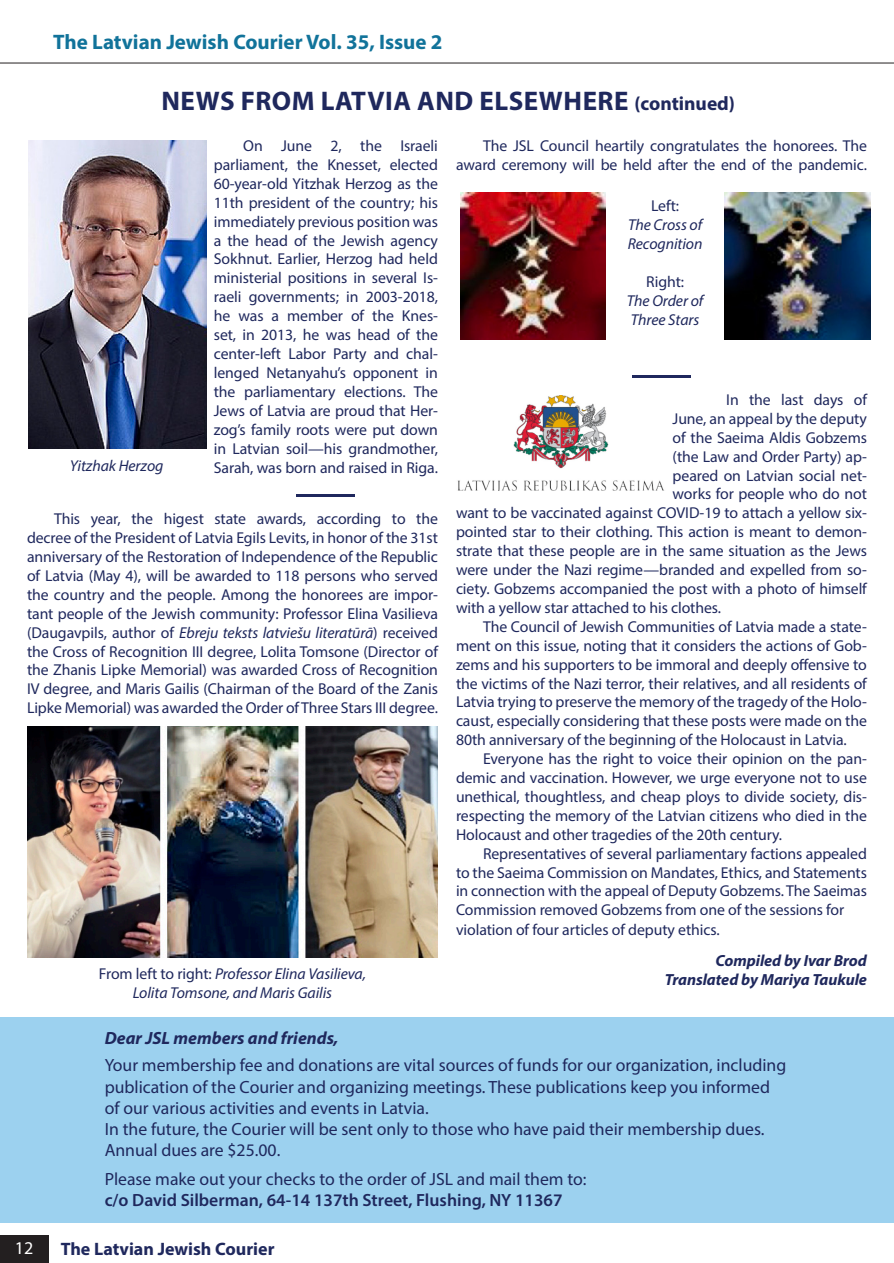
<style>
.page{position:relative;width:894px;height:1263px;background:#fff}
.page>*{position:absolute;margin:0;border:0;box-sizing:border-box;transform-origin:0 0}
.title_thing{font:700 27px "Myriad Pro";letter-spacing:.02em;color:#1f285d}
.title_thing-2{font:700 27px "Myriad Pro";letter-spacing:.02em;color:#1f285d;scale:2.3 1}
.t1{font:700 21px "Myriad Pro";color:#11739a}
.t2{font:700 18px "Myriad Pro";color:#1f285d}
.t3{font:18px "Myriad Pro";color:#fff}
.t4{font:17.7px "Myriad Pro";color:#1f285d}
.t5{font:600 17.7px "Myriad Pro";color:#1f285d}
.t6{font:italic 700 17.7px "Myriad Pro";color:#1f285d}
.t7{font:italic 700 16.2px "Myriad Pro";letter-spacing:-.005em;color:#1f285d}
.t8{font:15.75px/18.9px "Myriad Pro";letter-spacing:-.005em;color:#1f285d;text-align:justify}
.t9{font:italic 15.75px/18.9px "Myriad Pro";letter-spacing:-.005em;color:#1f285d}
.s1{font-size:19.5px}
.s2{font-style:italic}
.s3{font-style:normal}
</style>
<div class="page">
<div style="left:0;top:1236px;width:48px;height:27px;background:#231f20"></div>
<hr style="left:0;top:63px;width:893px;height:1px;background:#231f20">
<div style="left:0;top:1017px;width:893px;height:205px;background:#9cd1ef"></div>
<img style="left:460px;top:192px;width:145px;height:147px">
<img style="left:724px;top:192px;width:145px;height:147px">
<img style="left:27px;top:726px;width:411px;height:232px">
<img style="left:28px;top:141px;width:178px;height:308px">
<img style="left:457px;top:395px;width:207px;height:95px">
<h2 class="t1" style="left:53px;top:29px;width:390px">The Latvian Jewish Courier Vol. 35, Issue 2</h2>
<p class="title_thing" style="left:161px;top:83px;width:575px">NEWS FROM LATVIA AND ELSEWHERE <span class="s1">(continued)</span></p>
<p class="t8" style="left:243px;top:136px;width:196px">On June 2, the Israeli</p>
<p class="t8" style="left:214px;top:155px;width:225px">parliament, the Knesset, elected 60-year-old Yitzhak Herzog as the 11th president of the country; his immediately previous position was a the head of the Jewish agency Sokhnut. Earlier, Herzog had held ministerial positions in several Is&shy;raeli governments; in 2003-2018, he was a member of the Knes&shy;set, in 2013, he was head of the center-left Labor Party and chal&shy;lenged Netanyahu’s opponent in the parliamentary elections. The Jews of Latvia are proud that Her&shy;zog’s family roots were put down in Latvian soil—his grandmother,</p>
<p class="t8" style="left:214px;top:458px;width:225px">Sarah, was born and raised in Riga.</p>
<p class="t8" style="left:54px;top:509px;width:385px">This year, the higest state awards, according to the</p>
<p class="t9" style="left:70px;top:456px;width:95px">Yitzhak Herzog</p>
<p class="title_thing-2" style="left:295px;top:475px;width:28px">—</p>
<p class="t8" style="left:27px;top:528px;width:412px">decree of the President of Latvia Egils Levits, in honor of the 31st</p>
<p class="t8" style="left:27px;top:547px;width:412px">anniversary of the Restoration of Independence of the Republic of Latvia (May 4), will be awarded to 118 persons who served the country and the people. Among the honorees are impor&shy;tant people of the Jewish community: Professor Elina Vasilieva (Daugavpils, author of <span class="s2">Ebreju teksts latviešu literatūrā</span>) received the Cross of Recognition III degree, Lolita Tomsone (Director of the Zhanis Lipke Memorial) was awarded Cross of Recognition IV degree, and Maris Gailis (Chairman of the Board of the Zanis Lipke Memorial) was awarded the Order of Three Stars III degree.</p>
<p class="t9" style="left:99px;top:964px;width:268px"><span class="s3">From left to right:</span> Professor Elina Vasilieva,</p>
<p class="t9" style="left:133px;top:983px;width:201px">Lolita Tomsone, and Maris Gailis</p>
<p class="t8" style="left:456px;top:136px;width:412px;text-align:right">The JSL Council heartily congratulates the honorees. The award ceremony will be held after the end of the pandemic.</p>
<p class="t8" style="left:650px;top:196px;width:30px">Left:</p>
<p class="t9" style="left:627px;top:215px;width:76px">The Cross of<br>Recognition</p>
<p class="t8" style="left:646px;top:272px;width:39px">Right:</p>
<p class="t9" style="left:626px;top:291px;width:78px">The Order of<br>Three Stars</p>
<p class="title_thing-2" style="left:630px;top:356px;width:28px">—</p>
<p class="t8" style="left:726px;top:390px;width:142px">In the last days of</p>
<p class="t8" style="left:672px;top:409px;width:196px">June, an appeal by the deputy</p>
<p class="t8" style="left:672px;top:428px;width:196px">of the Saeima Aldis Gobzems</p>
<p class="t8" style="left:672px;top:446px;width:196px">(the Law and Order Party) ap-</p>
<p class="t8" style="left:672px;top:465px;width:196px">peared on Latvian social net-</p>
<p class="t8" style="left:672px;top:484px;width:196px">works for people who do not</p>
<p class="t8" style="left:456px;top:503px;width:412px">want to be vaccinated against COVID-19 to attach a yellow six-</p>
<p class="t8" style="left:456px;top:522px;width:412px">pointed star to their clothing. This action is meant to demon-</p>
<p class="t8" style="left:456px;top:541px;width:412px">strate that these people are in the same situation as the Jews</p>
<p class="t8" style="left:456px;top:560px;width:412px">were under the Nazi regime—branded and expelled from so-</p>
<p class="t8" style="left:456px;top:579px;width:412px">ciety. Gobzems accompanied the post with a photo of himself</p>
<p class="t8" style="left:456px;top:598px;width:266px">with a yellow star attached to his clothes.</p>
<p class="t8" style="left:456px;top:617px;width:412px;text-indent:27px">The Council of Jewish Communities of Latvia made a state&shy;ment on this issue, noting that it considers the actions of Gob&shy;zems and his supporters to be immoral and deeply offensive to the victims of the Nazi terror, their relatives, and all residents of Latvia trying to preserve the memory of the tragedy of the Holo&shy;caust, especially considering that these posts were made on the 80th anniversary of the beginning of the Holocaust in Latvia.</p>
<p class="t8" style="left:456px;top:749px;width:412px;text-indent:27px">Everyone has the right to voice their opinion on the pan&shy;demic and vaccination. However, we urge everyone not to use unethical, thoughtless, and cheap ploys to divide society, dis&shy;respecting the memory of the Latvian citizens who died in the Holocaust and other tragedies of the 20th century.</p>
<p class="t8" style="left:456px;top:843px;width:412px;text-indent:27px">Representatives of several parliamentary factions appealed to the Saeima Commission on Mandates, Ethics, and Statements in connection with the appeal of Deputy Gobzems. The Saeimas Commission removed Gobzems from one of the sessions for</p>
<p class="t8" style="left:456px;top:919px;width:265px">violation of four articles of deputy ethics.</p>
<p class="t7" style="left:715px;top:950px;width:153px">Compiled by Ivar Brod</p>
<p class="t7" style="left:664px;top:969px;width:203px">Translated by Mariya Taukule</p>
<p class="t6" style="left:105px;top:1026px;width:235px">Dear JSL members and friends,</p>
<p class="t4" style="left:105px;top:1054px;width:682px">Your membership fee and donations are vital sources of funds for our organization, including</p>
<p class="t4" style="left:105px;top:1075px;width:666px">publication of the Courier and organizing meetings. These publications keep you informed</p>
<p class="t4" style="left:105px;top:1097px;width:325px">of our various activities and events in Latvia.</p>
<p class="t4" style="left:105px;top:1118px;width:661px">In the future, the Courier will be sent only to those who have paid their membership dues.</p>
<p class="t4" style="left:105px;top:1139px;width:177px">Annual dues are $25.00.</p>
<p class="t4" style="left:105px;top:1168px;width:483px">Please make out your checks to the order of JSL and mail them to:</p>
<p class="t5" style="left:105px;top:1188px;width:459px">c/o David Silberman, 64-14 137th Street, Flushing, NY 11367</p>
<p class="t3" style="left:15px;top:1236px;width:20px">12</p>
<p class="t2" style="left:61px;top:1237px;width:215px">The Latvian Jewish Courier</p>
</div>
